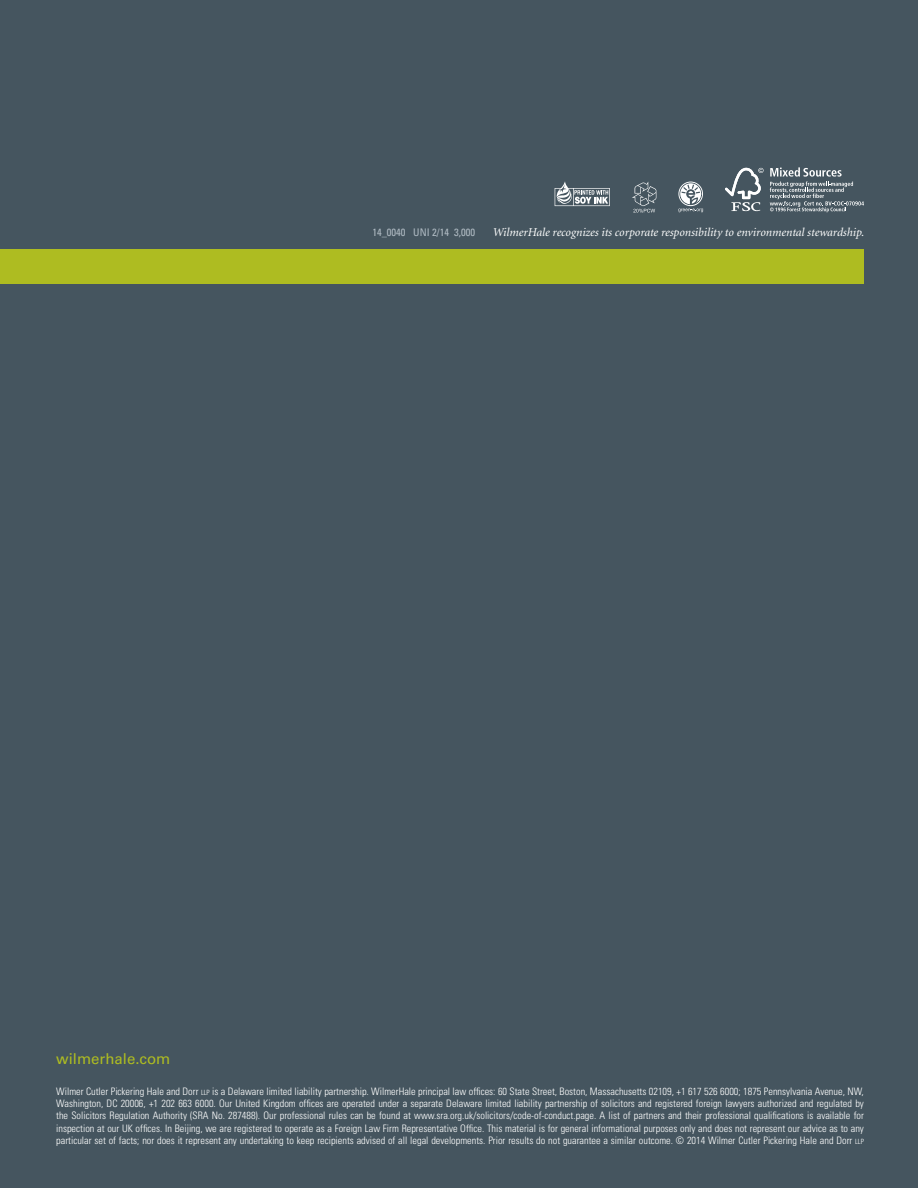
<style>
.page{position:relative;width:918px;height:1188px;background:#45555f}
.page>*{position:absolute;margin:0;border:0;box-sizing:border-box;transform-origin:0 0}
.t1{font:15px "Univers";color:#aebc21}
.t2{font:italic 12px "Minion";color:#fff}
.t3{font:condensed 10.5px "Univers";color:#b1bcc4}
.t4{font:300 condensed 10.2px/12.3px "Univers";color:#fff;text-align:justify}
.s1{font-size:7.2px}
</style>
<div class="page">
<div style="left:0;top:249px;width:864px;height:35px;background:#aebc21"></div>
<svg style="left:678px;top:182px;width:25px;height:30px"></svg>
<svg style="left:555px;top:182px;width:55px;height:24px"></svg>
<svg style="left:725px;top:168px;width:39px;height:43px"></svg>
<svg style="left:770px;top:167px;width:94px;height:45px"></svg>
<svg style="left:632px;top:182px;width:24px;height:31px"></svg>
<p class="t3" style="left:372px;top:226px;width:104px">14_0040 UNI 2/14 3,000</p>
<p class="t2" style="left:493px;top:226px;width:373px">WilmerHale recognizes its corporate responsibility to environmental stewardship.</p>
<h1 class="t1" style="left:56px;top:1049px;width:116px">wilmerhale.com</h1>
<p class="t4" style="left:56px;top:1085px;width:809px">Wilmer Cutler Pickering Hale and Dorr <span class="s1">llp</span> is a Delaware limited liability partnership. WilmerHale principal law offices: 60 State Street, Boston, Massachusetts 02109, +1 617 526 6000; 1875 Pennsylvania Avenue, NW, Washington, DC 20006, +1 202 663 6000. Our United Kingdom offices are operated under a separate Delaware limited liability partnership of solicitors and registered foreign lawyers authorized and regulated by the Solicitors Regulation Authority (SRA No. 287488). Our professional rules can be found at www.sra.org.uk/solicitors/code-of-conduct.page. A list of partners and their professional qualifications is available for inspection at our UK offices. In Beijing, we are registered to operate as a Foreign Law Firm Representative Office. This material is for general informational purposes only and does not represent our advice as to any particular set of facts; nor does it represent any undertaking to keep recipients advised of all legal developments. Prior results do not guarantee a similar outcome. © 2014 Wilmer Cutler Pickering Hale and Dorr <span class="s1">llp</span></p>
</div>
